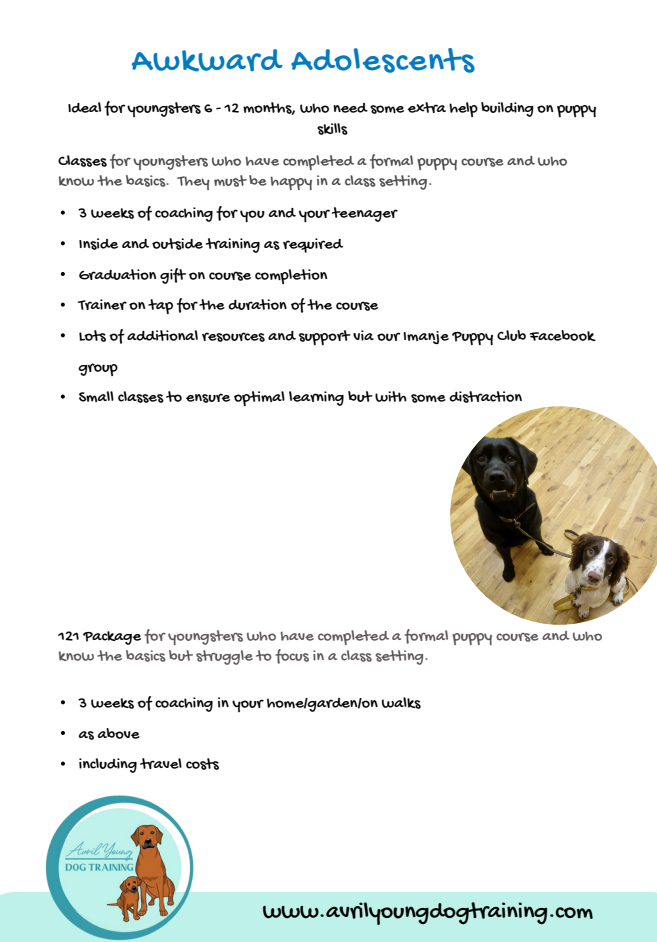
<style>
.page{position:relative;width:657px;height:942px;background:#fff}
.page>*{position:absolute;margin:0;border:0;box-sizing:border-box;transform-origin:0 0}
.t1{font:34.4px "Gochi Hand";letter-spacing:.04em;color:#007bc2}
.t2{font:24px "Gochi Hand";color:#000}
.t3{font:16px/30.8px "Gochi Hand";letter-spacing:.01em;color:#000}
.t4{font:16px/20px "Gochi Hand";letter-spacing:.01em;color:#595355}
.t5{font:16px/20px "Gochi Hand";letter-spacing:.01em;color:#4a4a4a}
.s1{color:#000}
</style>
<div class="page">
<svg style="left:61px;top:211px;width:4px;height:4px"></svg>
<svg style="left:61px;top:241px;width:4px;height:4px"></svg>
<svg style="left:61px;top:272px;width:4px;height:4px"></svg>
<svg style="left:61px;top:303px;width:4px;height:4px"></svg>
<svg style="left:61px;top:333px;width:4px;height:4px"></svg>
<svg style="left:61px;top:395px;width:4px;height:4px"></svg>
<svg style="left:61px;top:700px;width:4px;height:4px"></svg>
<svg style="left:61px;top:731px;width:4px;height:4px"></svg>
<svg style="left:61px;top:762px;width:4px;height:4px"></svg>
<div style="left:0;top:892px;width:657px;height:50px;background:#bdf1ea"></div>
<img style="left:45px;top:795px;width:149px;height:146px">
<img style="left:450px;top:406px;width:207px;height:219px">
<h1 class="t1" style="left:132px;top:42px;width:344px">Awkward Adolescents</h1>
<p class="t3" style="left:68px;top:98px;width:530px;line-height:21.2px;text-align:center">Ideal for youngsters 6 - 12 months, who need some extra help building on puppy skills</p>
<p class="t5" style="left:58px;top:153px;width:511px"><span class="s1">Classes</span> for youngsters who have completed a formal puppy course and who know the basics. They must be happy in a class setting.</p>
<p class="t3" style="left:79px;top:199px;width:319px">3 weeks of coaching for you and your teenager</p>
<p class="t3" style="left:79px;top:230px;width:265px">Inside and outside training as required</p>
<p class="t3" style="left:79px;top:260px;width:250px">Graduation gift on course completion</p>
<p class="t3" style="left:79px;top:291px;width:301px">Trainer on tap for the duration of the course</p>
<p class="t3" style="left:79px;top:322px;width:517px">Lots of additional resources and support via our Imanje Puppy Club Facebook group</p>
<p class="t3" style="left:79px;top:383px;width:445px">Small classes to ensure optimal learning but with some distraction</p>
<p class="t4" style="left:58px;top:627px;width:545px"><span class="s1">121 Package</span> for youngsters who have completed a formal puppy course and who know the basics but struggle to focus in a class setting.</p>
<p class="t3" style="left:79px;top:689px;width:343px">3 weeks of coaching in your home/garden/on walks</p>
<p class="t3" style="left:79px;top:719px;width:62px">as above</p>
<p class="t3" style="left:79px;top:750px;width:141px">including travel costs</p>
<p class="t2" style="left:263px;top:898px;width:332px">www.avrilyoungdogtraining.com</p>
</div>
